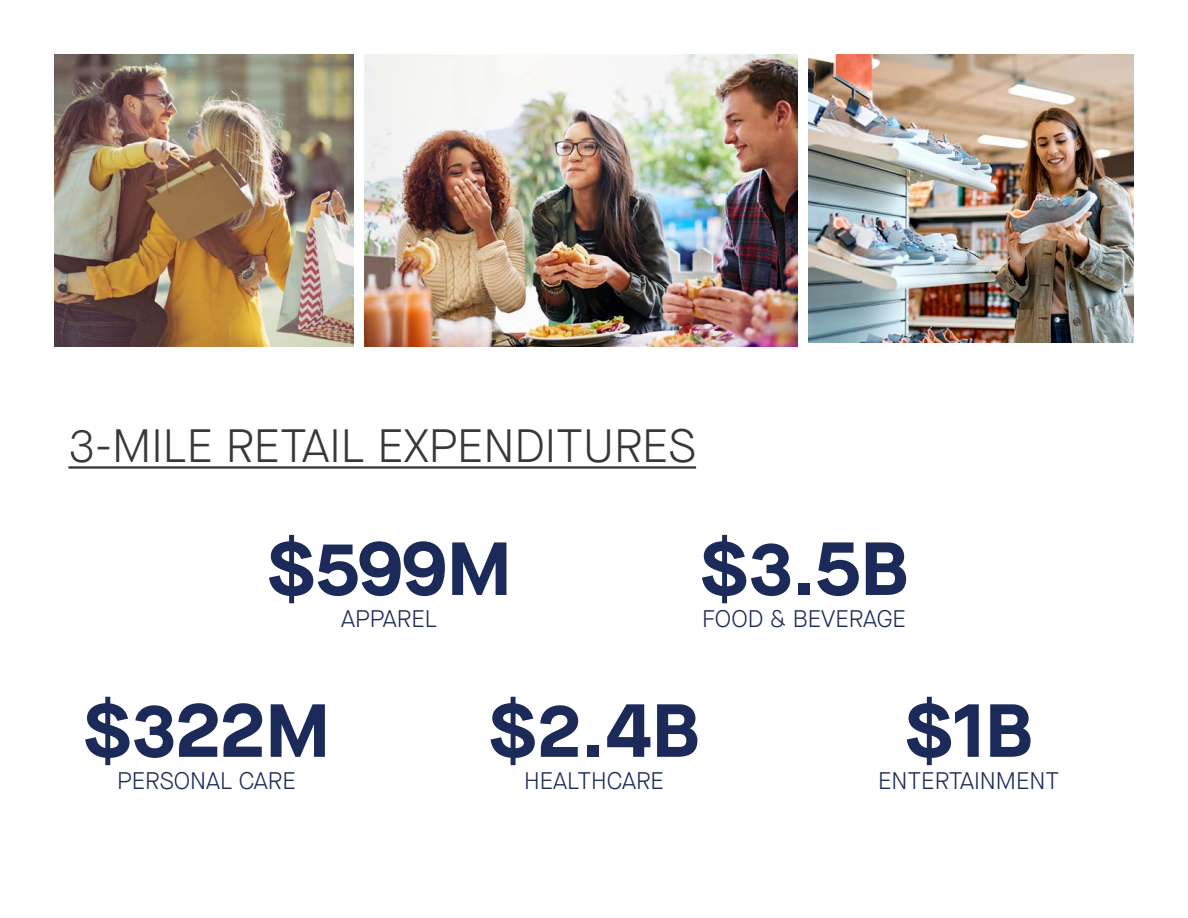
<style>
.page{position:relative;width:1188px;height:918px;background:#fff}
.page>*{position:absolute;margin:0;border:0;box-sizing:border-box;transform-origin:0 0}
.t1{font:700 75px "Maison Neue";color:#1b2a58}
.t2{font:300 46.8px "Maison Neue";color:#3a3837}
.t3{font:300 24px "Maison Neue";color:#1b2a58}
</style>
<div class="page">
<hr style="left:68px;top:466px;width:628px;height:3px;background:#3a3837">
<img style="left:54px;top:54px;width:299px;height:293px">
<img style="left:365px;top:54px;width:433px;height:293px">
<img style="left:809px;top:54px;width:325px;height:289px">
<p class="t2" style="left:68px;top:415px;width:629px">3-MILE RETAIL EXPENDITURES</p>
<p class="t1" style="left:267px;top:515px;width:246px">$599M</p>
<p class="t3" style="left:341px;top:603px;width:97px">APPAREL</p>
<p class="t1" style="left:700px;top:515px;width:210px">$3.5B</p>
<p class="t3" style="left:702px;top:603px;width:205px">FOOD &amp; BEVERAGE</p>
<p class="t1" style="left:83px;top:677px;width:249px">$322M</p>
<p class="t3" style="left:117px;top:765px;width:180px">PERSONAL CARE</p>
<p class="t1" style="left:488px;top:677px;width:213px">$2.4B</p>
<p class="t3" style="left:524px;top:765px;width:141px">HEALTHCARE</p>
<p class="t1" style="left:905px;top:677px;width:130px">$1B</p>
<p class="t3" style="left:878px;top:765px;width:183px">ENTERTAINMENT</p>
</div>
